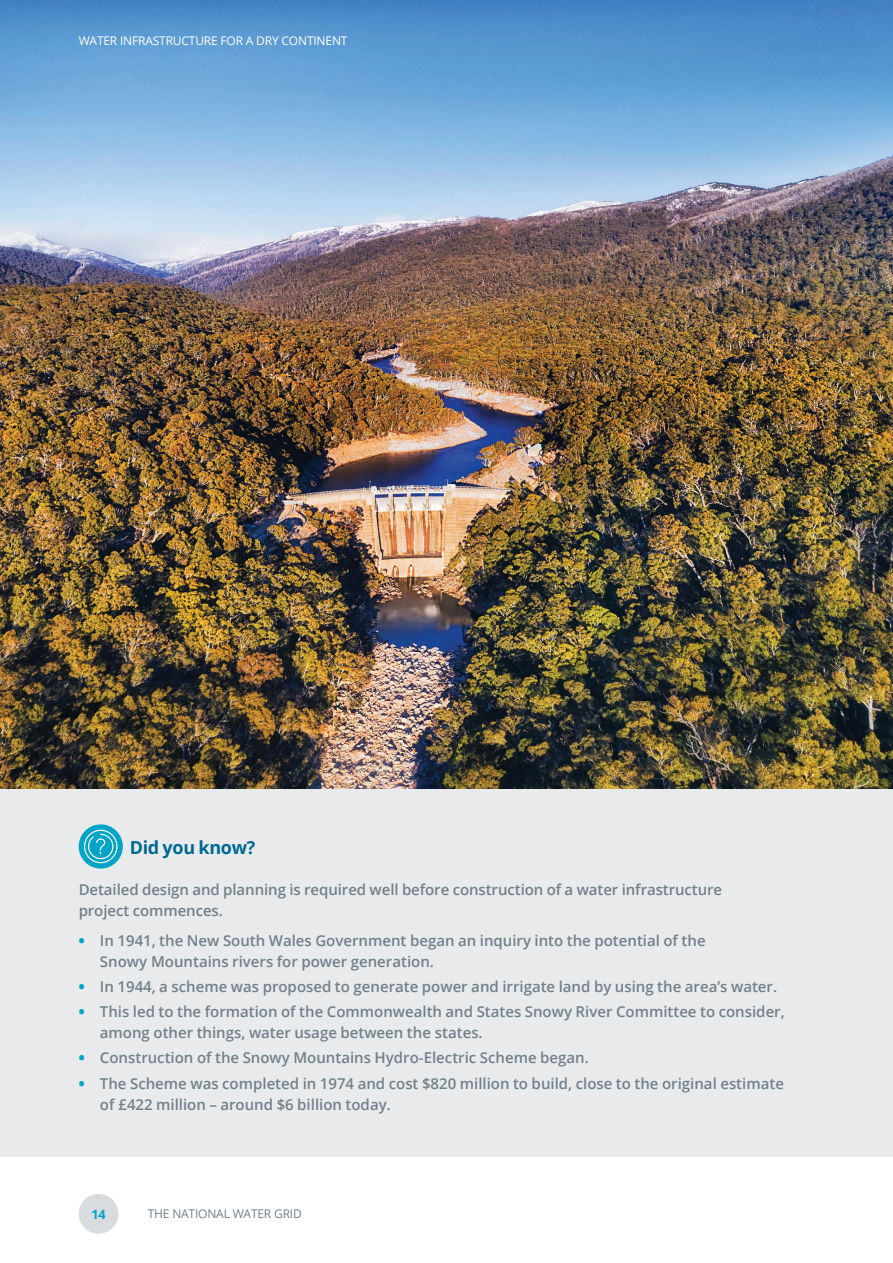
<style>
.page{position:relative;width:893px;height:1263px;background:#fff}
.page>*{position:absolute;margin:0;border:0;box-sizing:border-box;transform-origin:0 0}
.BOX_HEAD{font:700 18px "Open Sans";letter-spacing:-.015em;color:#006991}
.BOX_TEXT{font:600 15px/21px "Open Sans";color:#72808a}
.t1{font:700 12.75px "Open Sans";color:#00a4c7}
.t2{font:12px "Open Sans";letter-spacing:-.015em;color:#fff}
.t3{font:12px "Open Sans";letter-spacing:-.015em;color:#72808a}
.s1{font-weight:800;color:#00a4c7}
</style>
<div class="page">
<img style="left:0;top:0;width:893px;height:789px">
<div style="left:0;top:789px;width:893px;height:368px;background:#e8eaec"></div>
<div style="left:79px;top:824px;width:44px;height:44px;background:#00a4c7;border-radius:50%"></div>
<svg style="left:83px;top:829px;width:35px;height:35px"></svg>
<div style="left:79px;top:1194px;width:39px;height:40px;background:#d8dcdf;border-radius:50%"></div>
<p class="t2" style="left:79px;top:32px;width:270px">WATER INFRASTRUCTURE FOR A DRY CONTINENT</p>
<p class="BOX_HEAD" style="left:130px;top:834px;width:127px">Did you know?</p>
<p class="BOX_TEXT" style="left:79px;top:879px;width:645px">Detailed design and planning is required well before construction of a water infrastructure project commences.</p>
<p class="BOX_TEXT" style="left:100px;top:929px;width:607px;text-indent:-21px"><span class="s1">•</span> In 1941, the New South Wales Government began an inquiry into the potential of the<br>Snowy Mountains rivers for power generation.</p>
<p class="BOX_TEXT" style="left:79px;top:975px;width:700px"><span class="s1">•</span> In 1944, a scheme was proposed to generate power and irrigate land by using the area’s water.</p>
<p class="BOX_TEXT" style="left:100px;top:1001px;width:686px;text-indent:-21px"><span class="s1">•</span> This led to the formation of the Commonwealth and States Snowy River Committee to consider, among other things, water usage between the states.</p>
<p class="BOX_TEXT" style="left:79px;top:1047px;width:512px"><span class="s1">•</span> Construction of the Snowy Mountains Hydro-Electric Scheme began.</p>
<p class="BOX_TEXT" style="left:100px;top:1072px;width:685px;text-indent:-21px"><span class="s1">•</span> The Scheme was completed in 1974 and cost $820 million to build, close to the original estimate of £422 million – around $6 billion today.</p>
<p class="t1" style="left:91px;top:1205px;width:16px">14</p>
<p class="t3" style="left:148px;top:1205px;width:156px">THE NATIONAL WATER GRID</p>
</div>
